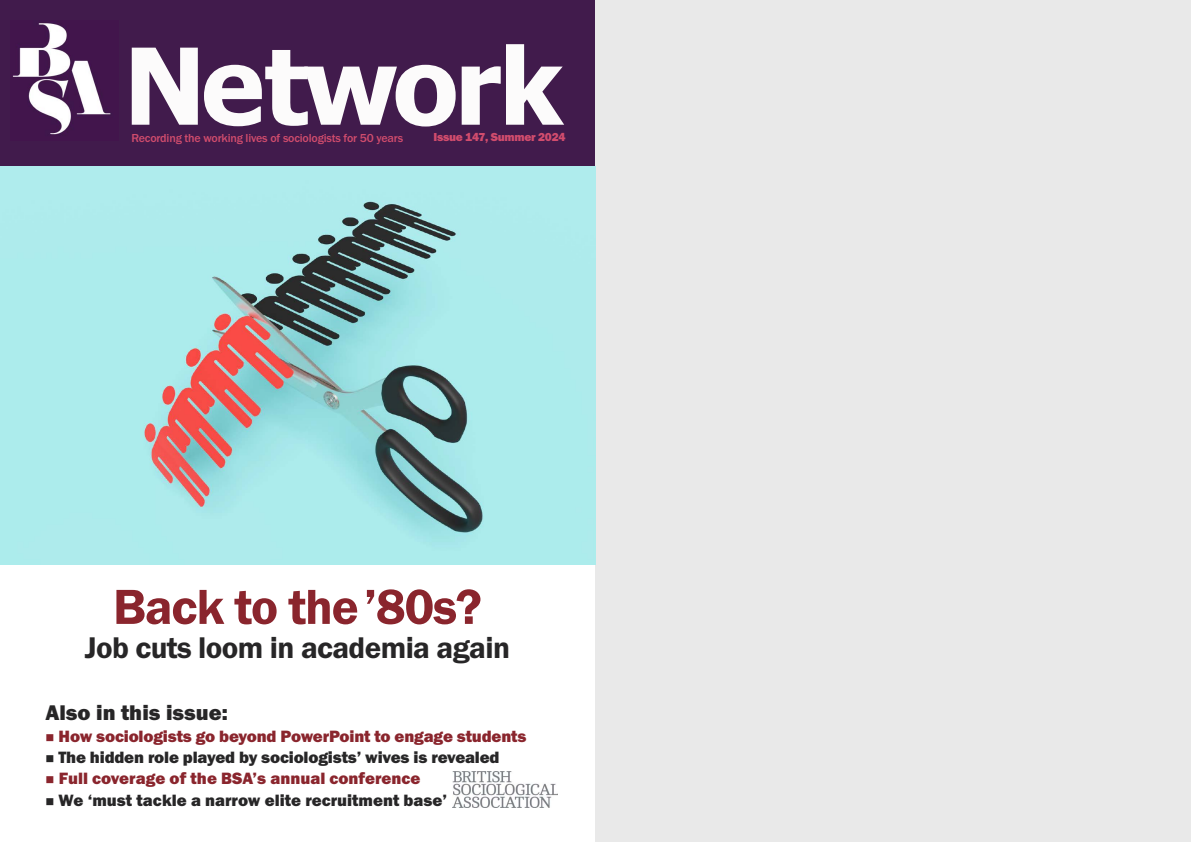
<style>
.page{position:relative;width:1191px;height:842px;background:#fff}
.page>*{position:absolute;margin:0;border:0;box-sizing:border-box;transform-origin:0 0}
.t1{font:700 106px "Tahoma";letter-spacing:-.035em;color:#fcfbfb}
.t2{font:600 51px "Franklin Gothic";letter-spacing:-.025em;color:#8a252d}
.t3{font:600 31px "Franklin Gothic";letter-spacing:-.02em;color:#272627}
.t4{font:800 22px "Franklin Gothic";color:#272627}
.t5{font:800 17px "Franklin Gothic";letter-spacing:-.01em;color:#272627}
.t6{font:800 17px "Franklin Gothic";letter-spacing:-.01em;color:#8a252d}
.t7{font:500 12px "Franklin Gothic";letter-spacing:-.015em;color:#d14c6d}
.t8{font:800 12px "Franklin Gothic";letter-spacing:-.025em;color:#d14c6d}
</style>
<div class="page">
<img style="left:452px;top:771px;width:105px;height:37px">
<div style="left:0;top:0;width:595px;height:166px;background:#411b4c"></div>
<img style="left:13px;top:23px;width:98px;height:112px">
<div style="left:595px;top:0;width:596px;height:842px;background:#e9e9e9"></div>
<img style="left:0;top:166px;width:595px;height:398px">
<h1 class="t1" style="left:124px;top:26px;width:441px">Network</h1>
<p class="t7" style="left:131px;top:130px;width:273px">Recording the working lives of sociologists for 50 years</p>
<p class="t8" style="left:433px;top:130px;width:133px">Issue 147, Summer 2024</p>
<h2 class="t2" style="left:113px;top:576px;width:370px">Back to the’80s?</h2>
<h3 class="t3" style="left:85px;top:629px;width:426px">Job cuts loom in academia again</h3>
<p class="t4" style="left:45px;top:700px;width:184px">Also in this issue:</p>
<p class="t6" style="left:45px;top:726px;width:482px">■ How sociologists go beyond PowerPoint to engage students</p>
<p class="t5" style="left:45px;top:747px;width:455px">■ The hidden role played by sociologists’ wives is revealed</p>
<p class="t6" style="left:45px;top:769px;width:376px">■ Full coverage of the BSA’s annual conference</p>
<p class="t5" style="left:45px;top:790px;width:403px">■ We ‘must tackle a narrow elite recruitment base’</p>
</div>
